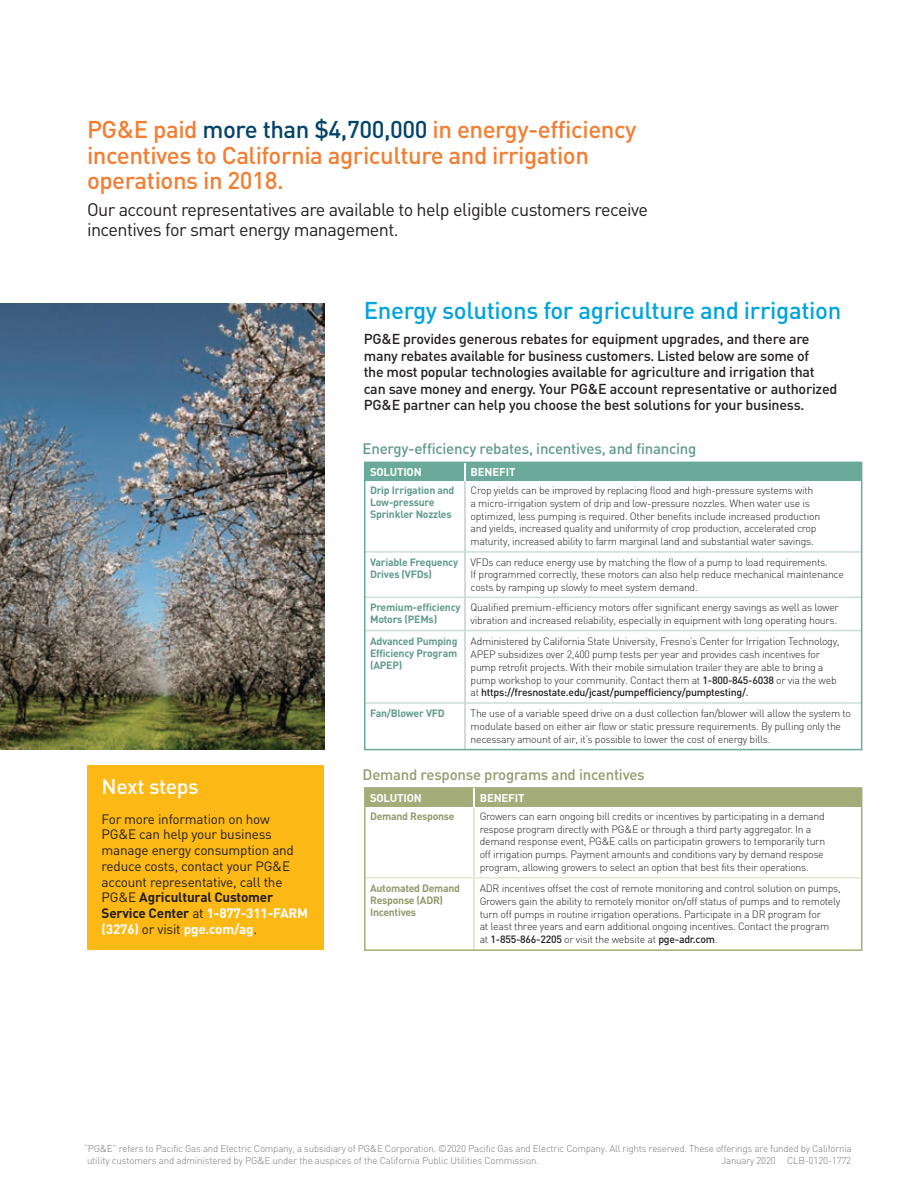
<style>
.page{position:relative;width:918px;height:1188px;background:#fff}
.page>*{position:absolute;margin:0;border:0;box-sizing:border-box;transform-origin:0 0}
.t1{font:500 24px/25.5px "DIN";letter-spacing:-.02em;color:#f47d31}
.t2{font:500 24px "DIN";letter-spacing:-.015em;color:#00a4de}
.t3{font:500 21px "DIN";letter-spacing:-.02em;color:#fff}
.t4{font:18px/19.5px "DIN";letter-spacing:-.03em;color:#231f20}
.t5{font:500 15px "DIN";letter-spacing:-.015em;color:#619b8c}
.t6{font:500 15px "DIN";letter-spacing:-.015em;color:#929b6d}
.t7{font:500 14.25px/16.5px "DIN";letter-spacing:-.015em;color:#231f20}
.t8{font:13.5px/15.8px "DIN";letter-spacing:-.015em;color:#231f20}
.t9{font:700 11.25px "DIN";letter-spacing:-.015em;color:#fff}
.t10{font:300 10.5px/12.8px "DIN";letter-spacing:-.025em;color:#231f20}
.t11{font:700 10.5px/12px "DIN";letter-spacing:-.02em;color:#619b8c;text-align:justify}
.t12{font:700 10.5px/12px "DIN";letter-spacing:-.025em;color:#929b6d}
.t13{font:300 9.75px/12px "DIN";letter-spacing:-.02em;color:#76787b}
.s1{color:#00446a}
.s2{font-weight:700}
.s3{font-weight:700;color:#fff}
.s4{font-weight:500}
.s5{font-family:"DINOT";font-weight:500}
.s6{font-family:"Calibri";font-weight:400}
</style>
<div class="page">
<div style="left:365px;top:462px;width:497px;height:19px;background:#6baa9a"></div>
<hr style="left:464px;top:481px;width:1px;height:268px;background:#ccded7">
<svg style="left:464px;top:465px;width:1px;height:16px"></svg>
<hr style="left:366px;top:551px;width:496px;height:2px;background:#ccded7">
<hr style="left:366px;top:597px;width:496px;height:1px;background:#ccded7">
<hr style="left:366px;top:630px;width:496px;height:1px;background:#ccded7">
<hr style="left:366px;top:702px;width:496px;height:2px;background:#ccded7">
<div style="left:364px;top:462px;width:498px;height:288px;border:2px solid #6baa9a"></div>
<hr style="left:473px;top:808px;width:2px;height:142px;background:#e5e7d0">
<hr style="left:366px;top:877px;width:496px;height:2px;background:#e5e7d0">
<div style="left:364px;top:787px;width:498px;height:164px;border:2px solid #a4ad7a"></div>
<img style="left:0;top:304px;width:325px;height:446px">
<div style="left:87px;top:765px;width:237px;height:185px;background:#fcb814"></div>
<div style="left:365px;top:788px;width:497px;height:19px;background:#a4ad7a"></div>
<hr style="left:473px;top:788px;width:2px;height:20px;background:#fff">
<p class="t1" style="left:87px;top:116px;width:551px">PG&amp;E paid <span class="s1">more than $4,700,000</span> in energy-efficiency incentives to California agriculture and irrigation operations in 2018.</p>
<p class="t4" style="left:87px;top:200px;width:562px">Our account representatives are available to help eligible customers receive incentives for smart energy management.</p>
<h2 class="t3" style="left:102px;top:773px;width:98px">Next steps</h2>
<p class="t8" style="left:102px;top:811px;width:208px">For more information on how<br>PG&amp;E can help your business manage energy consumption and reduce costs, contact your PG&amp;E account representative, call the<br>PG&amp;E <span class="s2">Agricultural Customer<br>Service Center</span> at <span class="s3">1-877-311-FARM (3276)</span> or visit <span class="s3">pge.com/ag</span>.</p>
<p class="t2" style="left:364px;top:295px;width:479px">Energy solutions for agriculture and irrigation</p>
<p class="t7" style="left:364px;top:330px;width:475px">PG&amp;E provides generous rebates for equipment upgrades, and there are many rebates available for business customers. Listed below are some of<br>the most popular technologies available for agriculture and irrigation that can save money and energy. Your PG&amp;E account representative or authorized PG&amp;E partner can help you choose the best solutions for your business.</p>
<h2 class="t5" style="left:363px;top:439px;width:335px">Energy-efficiency rebates, incentives, and financing</h2>
<p class="t9" style="left:370px;top:464px;width:53px">SOLUTION</p>
<p class="t9" style="left:471px;top:464px;width:46px">BENEFIT</p>
<h3 class="t11" style="left:370px;top:484px;width:86px">Drip Irrigation and</h3>
<p class="t10" style="left:471px;top:484px;width:344px">Crop yields can be improved by replacing flood and high-pressure systems with</p>
<h3 class="t11" style="left:370px;top:496px;width:66px">Low-pressure</h3>
<p class="t10" style="left:471px;top:497px;width:341px">a micro-irrigation system of drip and low-pressure nozzles. When water use is</p>
<h3 class="t11" style="left:370px;top:508px;width:83px">Sprinkler Nozzles</h3>
<p class="t10" style="left:471px;top:509px;width:351px">optimized, less pumping is required. Other benefits include increased production and yields, increased quality and uniformity of crop production, accelerated crop maturity, increased ability to farm marginal land and substantial water savings.</p>
<h3 class="t11" style="left:370px;top:555px;width:90px">Variable Frequency</h3>
<p class="t10" style="left:471px;top:555px;width:359px">VFDs can reduce energy use by matching the flow of a pump to load requirements.</p>
<h3 class="t11" style="left:370px;top:567px;width:64px">Drives (VFDs)</h3>
<p class="t10" style="left:471px;top:568px;width:375px">If programmed correctly, these motors can also help reduce mechanical maintenance costs by ramping up slowly to meet system demand.</p>
<h3 class="t11" style="left:370px;top:601px;width:92px">Premium-efficiency</h3>
<p class="t10" style="left:471px;top:601px;width:370px">Qualified premium-efficiency motors offer significant energy savings as well as lower</p>
<h3 class="t11" style="left:370px;top:613px;width:69px">Motors (PEMs)</h3>
<p class="t10" style="left:471px;top:613px;width:368px">vibration and increased reliability, especially in equipment with long operating hours.</p>
<h3 class="t11" style="left:370px;top:635px;width:89px">Advanced Pumping Efficiency Program (APEP)</h3>
<p class="t10" style="left:471px;top:635px;width:370px">Administered by California State University, Fresno’s Center for Irrigation Technology, APEP subsidizes over 2,400 pump tests per year and provides cash incentives for pump retrofit projects. With their mobile simulation trailer they are able to bring a pump workshop to your community. Contact them at <span class="s4">1-800-845-6038</span> or via the web at <span class="s5">https://fresnostate.edu/jcast/pumpefficiency/pumptesting/</span><span class="s6">.</span></p>
<h3 class="t11" style="left:370px;top:707px;width:76px">Fan/Blower VFD</h3>
<p class="t10" style="left:471px;top:707px;width:382px">The use of a variable speed drive on a dust collection fan/blower will allow the system to modulate based on either air flow or static pressure requirements. By pulling only the necessary amount of air, it’s possible to lower the cost of energy bills.</p>
<h2 class="t6" style="left:363px;top:765px;width:284px">Demand response programs and incentives</h2>
<p class="t9" style="left:370px;top:790px;width:53px">SOLUTION</p>
<p class="t9" style="left:480px;top:790px;width:46px">BENEFIT</p>
<h3 class="t12" style="left:370px;top:810px;width:86px">Demand Response</h3>
<p class="t10" style="left:480px;top:810px;width:347px">Growers can earn ongoing bill credits or incentives by participating in a demand respose program directly with PG&amp;E or through a third party aggregator. In a demand response event, PG&amp;E calls on participatin growers to temporarily turn off irrigation pumps. Payment amounts and conditions vary by demand respose program, allowing growers to select an option that best fits their operations.</p>
<h3 class="t12" style="left:370px;top:882px;width:92px">Automated Demand<br>Response (ADR)<br>Incentives</h3>
<p class="t10" style="left:480px;top:882px;width:363px">ADR incentives offset the cost of remote monitoring and control solution on pumps, Growers gain the ability to remotely monitor on/off status of pumps and to remotely turn off pumps in routine irrigation operations. Participate in a DR program for<br>at least three years and earn additional ongoing incentives. Contact the program<br>at <span class="s4">1-855-866-2205</span> or visit the website at <span class="s4">pge-adr.com</span>.</p>
<p class="t13" style="left:87px;top:1143px;width:766px;text-indent:-3px">“PG&amp;E” refers to Pacific Gas and Electric Company, a subsidiary of PG&amp;E Corporation. ©2020 Pacific Gas and Electric Company. Al l rights reserved. These offerings are funded by California utility customers and administered by PG&amp;E under the auspices of the California Public Utilities Commission.</p>
<p class="t13" style="left:722px;top:1155px;width:56px">January 2020</p>
<p class="t13" style="left:787px;top:1155px;width:66px">CLB-0120-1772</p>
</div>
